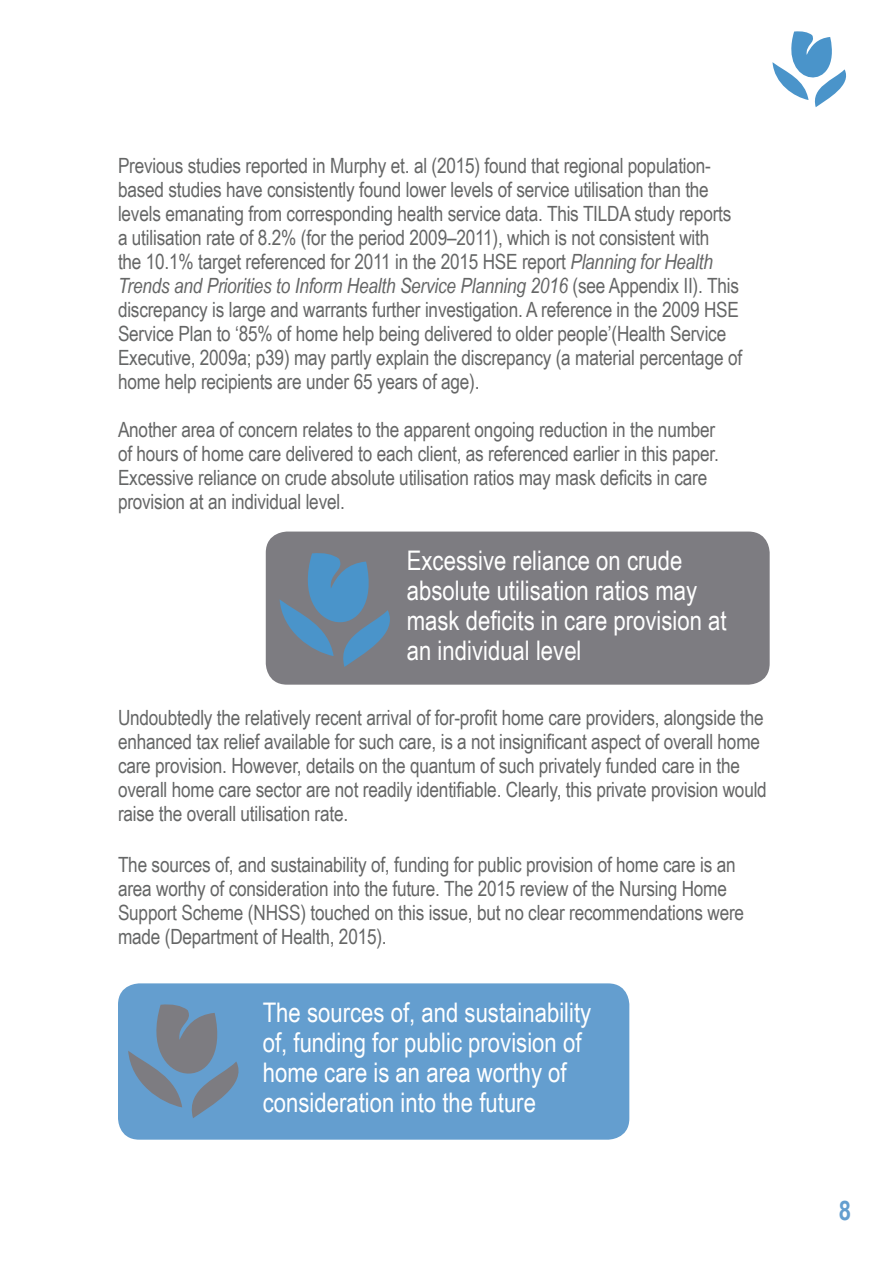
<style>
.page{position:relative;width:893px;height:1263px;background:#fff}
.page>*{position:absolute;margin:0;border:0;box-sizing:border-box;transform-origin:0 0}
.t1{font:27px/30px "Arial Narrow";color:#fff}
.t2{font:700 27px "Arial Narrow";color:#649ecf}
.t3{font:21px/24px "Arial Narrow";letter-spacing:-.01em;color:#656666}
.s1{font-style:italic}
</style>
<div class="page">
<svg style="left:772px;top:31px;width:74px;height:76px"></svg>
<div style="left:118px;top:983px;width:511px;height:157px;background:#649ecf;border-radius:21px"></div>
<svg style="left:128px;top:1004px;width:111px;height:114px"></svg>
<div style="left:266px;top:531px;width:504px;height:154px;background:#7d7c81;border-radius:21px"></div>
<svg style="left:280px;top:553px;width:110px;height:114px"></svg>
<p class="t3" style="left:118px;top:152px;width:626px">Previous studies reported in Murphy et. al (2015) found that regional population&shy;based studies have consistently found lower levels of service utilisation than the levels emanating from corresponding health service data. This TILDA study reports a utilisation rate of 8.2% (for the period 2009–2011), which is not consistent with<br>the 10.1% target referenced for 2011 in the 2015 HSE report <span class="s1">Planning for Health Trends and Priorities to Inform Health Service Planning 2016</span> (see Appendix II). This discrepancy is large and warrants further investigation. A reference in the 2009 HSE Service Plan to ‘85% of home help being delivered to older people’(Health Service Executive, 2009a; p39) may partly explain the discrepancy (a material percentage of home help recipients are under 65 years of age).</p>
<p class="t3" style="left:118px;top:416px;width:602px">Another area of concern relates to the apparent ongoing reduction in the number of hours of home care delivered to each client, as referenced earlier in this paper.<br>Excessive reliance on crude absolute utilisation ratios may mask deficits in care provision at an individual level.</p>
<p class="t1" style="left:407px;top:544px;width:321px">Excessive reliance on crude absolute utilisation ratios may mask deficits in care provision at an individual level</p>
<p class="t3" style="left:118px;top:704px;width:650px">Undoubtedly the relatively recent arrival of for-profit home care providers, alongside the enhanced tax relief available for such care, is a not insignificant aspect of overall home care provision. However, details on the quantum of such privately funded care in the overall home care sector are not readily identifiable. Clearly, this private provision would raise the overall utilisation rate.</p>
<p class="t3" style="left:118px;top:852px;width:628px">The sources of, and sustainability of, funding for public provision of home care is an area worthy of consideration into the future. The 2015 review of the Nursing Home Support Scheme (NHSS) touched on this issue, but no clear recommendations were made (Department of Health, 2015).</p>
<p class="t1" style="left:263px;top:997px;width:330px">The sources of, and sustainability of, funding for public provision of home care is an area worthy of consideration into the future</p>
<p class="t2" style="left:839px;top:1190px;width:14px">8</p>
</div>
